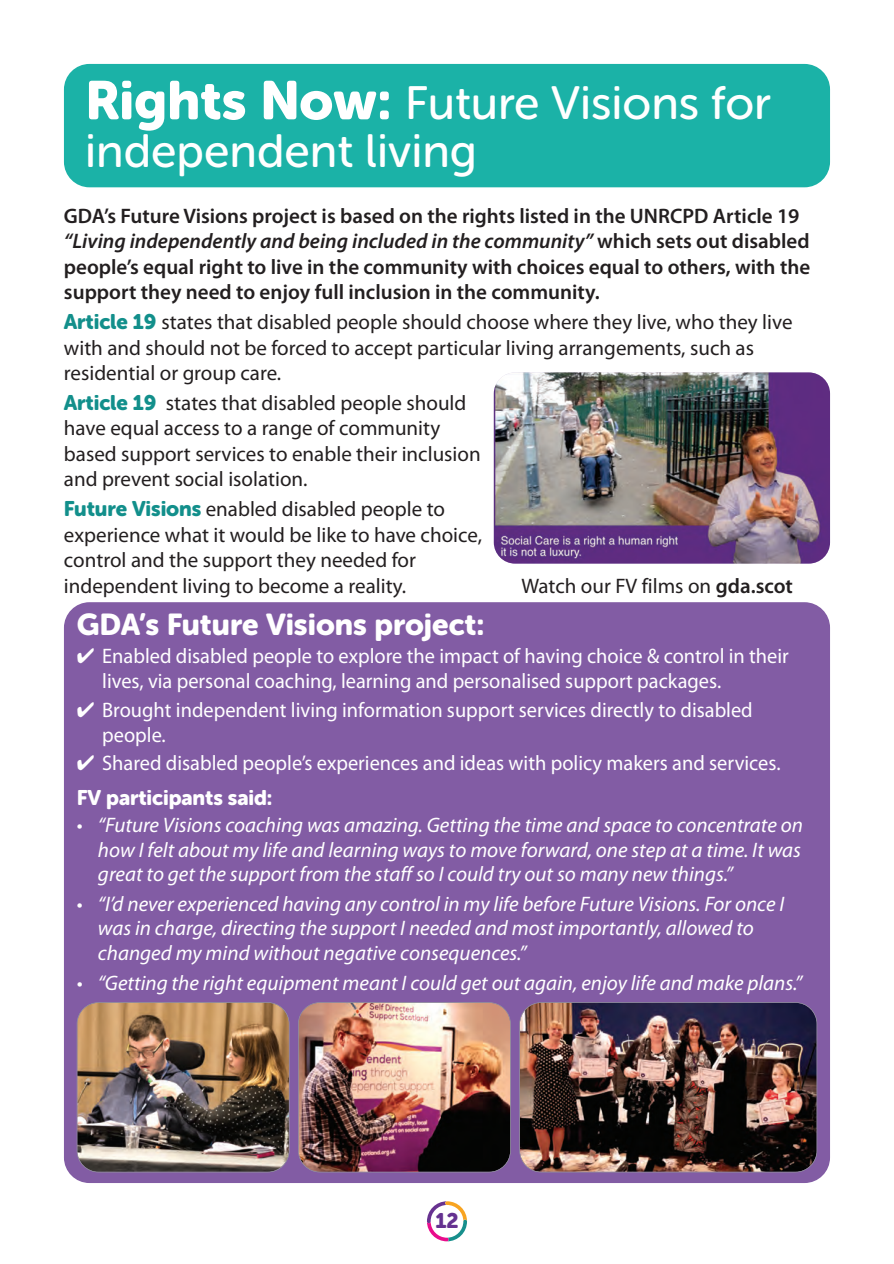
<style>
.page{position:relative;width:894px;height:1264px;background:#fff}
.page>*{position:absolute;margin:0;border:0;box-sizing:border-box;transform-origin:0 0}
.t1{font:46.5px/48px "Museo Sans Rounded 500";color:#fff}
.t2{font:30px "Museo Sans Rounded 900";color:#fff}
.t3{font:21px/25.5px "Myriad Pro";color:#231f20}
.t4{font:italic 21px/24.8px "Myriad Pro";color:#fff;text-align:justify}
.t5{font:21px/25.2px "Myriad Pro";color:#fff}
.t6{font:600 21px/25.5px "Myriad Pro";color:#231f20}
.t7{font:21px "Museo Sans Rounded 900";letter-spacing:-.005em;color:#fff}
.t8{font:21px "Museo Sans Rounded 900";color:#653290}
.s1{font-family:"Museo Sans Rounded 900";font-size:54px}
.s2{font-style:italic}
.s3{font-family:"Museo Sans Rounded 900";color:#128f8b}
.s4{font-weight:600}
.s5{font-style:normal}
</style>
<div class="page">
<svg style="left:427px;top:1201px;width:40px;height:39px"></svg>
<div style="left:64px;top:602px;width:765px;height:580px;background:#825ca4;border-radius:26px"></div>
<div style="left:64px;top:64px;width:765px;height:123px;background:#1bb2a7;border-radius:26px"></div>
<img style="left:77px;top:1002px;width:212px;height:169px;border-radius:21px">
<div style="left:77px;top:1001px;width:212px;height:171px;border:1px solid #949b9b;border-radius:22px"></div>
<img style="left:298px;top:1002px;width:212px;height:169px;border-radius:21px">
<div style="left:298px;top:1001px;width:212px;height:171px;border:1px solid #949b9b;border-radius:22px"></div>
<img style="left:519px;top:1002px;width:297px;height:169px;border-radius:21px">
<div style="left:519px;top:1001px;width:297px;height:171px;border:1px solid #949b9b;border-radius:22px"></div>
<img style="left:493px;top:372px;width:336px;height:191px;border-radius:21px">
<h1 class="t1" style="left:85px;top:79px;width:686px"><span class="s1">Rights Now:</span> Future Visions for independent living</h1>
<p class="t6" style="left:64px;top:204px;width:747px">GDA’s Future Visions project is based on the rights listed in the UNRCPD Article 19 <span class="s2">“Living independently and being included in the community”</span> which sets out disabled people’s equal right to live in the community with choices equal to others, with the support they need to enjoy full inclusion in the community.</p>
<p class="t3" style="left:64px;top:311px;width:729px"><span class="s3">Article 19</span> states that disabled people should choose where they live, who they live with and should not be forced to accept particular living arrangements, such as residential or group care.</p>
<p class="t3" style="left:64px;top:392px;width:418px"><span class="s3">Article 19</span> states that disabled people should have equal access to a range of community based support services to enable their inclusion and prevent social isolation.</p>
<p class="t3" style="left:64px;top:498px;width:419px"><span class="s3">Future Visions</span> enabled disabled people to experience what it would be like to have choice, control and the support they needed for independent living to become a reality.</p>
<p class="t3" style="left:521px;top:574px;width:273px">Watch our FV films on <span class="s4">gda.scot</span></p>
<h2 class="t2" style="left:77px;top:607px;width:409px">GDA’s Future Visions project:</h2>
<p class="t5" style="left:102px;top:644px;width:688px;text-indent:-26px">✔ Enabled disabled people to explore the impact of having choice &amp; control in their lives, via personal coaching, learning and personalised support packages.</p>
<p class="t5" style="left:102px;top:698px;width:651px;text-indent:-26px">✔ Brought independent living information support services directly to disabled people.</p>
<p class="t5" style="left:77px;top:752px;width:705px">✔ Shared disabled people’s experiences and ideas with policy makers and services.</p>
<p class="t7" style="left:77px;top:785px;width:197px">FV participants said:</p>
<p class="t4" style="left:98px;top:814px;width:706px;text-indent:-21px"><span class="s5">•</span> “Future Visions coaching was amazing. Getting the time and space to concentrate on how I felt about my life and learning ways to move forward, one step at a time. It was great to get the support from the staff so I could try out so many new things.”</p>
<p class="t4" style="left:98px;top:892px;width:687px;text-align:left;text-indent:-21px"><span class="s5">•</span> “I’d never experienced having any control in my life before Future Visions. For once I was in charge, directing the support I needed and most importantly, allowed to changed my mind without negative consequences.”</p>
<p class="t4" style="left:77px;top:972px;width:727px">• “Getting the right equipment meant I could get out again, enjoy life and make plans.”</p>
<p class="t8" style="left:435px;top:1208px;width:25px">12</p>
</div>
